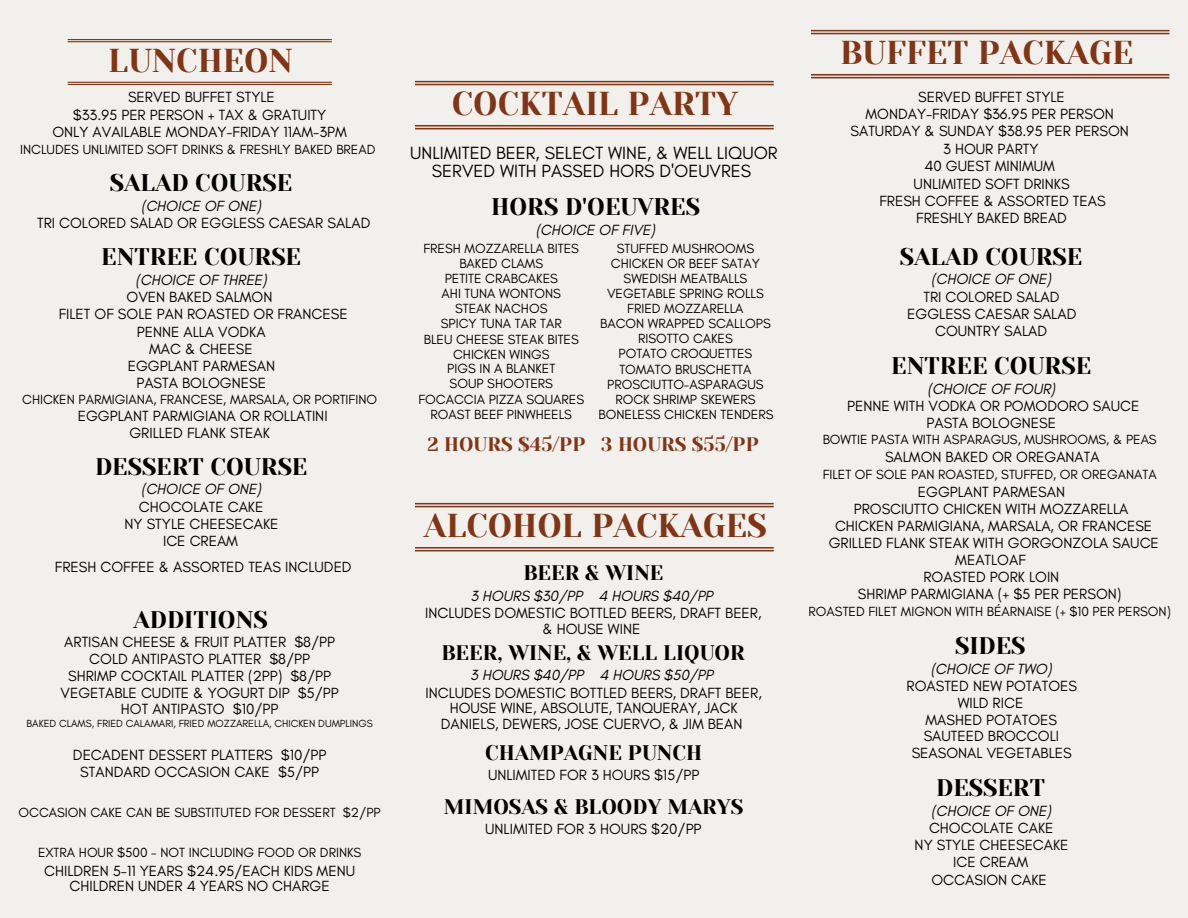
<style>
.page{position:relative;width:1188px;height:918px;background:#f1f0ed}
.page>*{position:absolute;margin:0;border:0;box-sizing:border-box;transform-origin:0 0}
.t1{font:33px "Yeseva One";color:#813514}
.t2{font:24px "Yeseva One";color:#000}
.t3{font:21px "Yeseva One";color:#000}
.t4{font:19.5px "Yeseva One";color:#813514}
.t5{font:18px/18px "Glacial Indifference";color:#000;text-align:center}
.t6{font:15px/17.2px "Glacial Indifference";color:#000;text-align:center}
.t7{font:italic 15px "Glacial Indifference";color:#000}
.t8{font:13.5px/15.1px "Glacial Indifference";color:#000;text-align:center}
.t9{font:10.5px "Glacial Indifference";color:#000}
</style>
<div class="page">
<svg style="left:68px;top:39px;width:264px;height:3px"></svg>
<svg style="left:68px;top:82px;width:264px;height:3px"></svg>
<svg style="left:415px;top:547px;width:359px;height:4px"></svg>
<svg style="left:415px;top:503px;width:359px;height:4px"></svg>
<svg style="left:415px;top:125px;width:359px;height:4px"></svg>
<svg style="left:415px;top:81px;width:359px;height:4px"></svg>
<svg style="left:811px;top:74px;width:358px;height:4px"></svg>
<svg style="left:811px;top:30px;width:358px;height:4px"></svg>
<h1 class="t1" style="left:108px;top:42px;width:186px">LUNCHEON</h1>
<p class="t6" style="left:52px;top:88px;width:296px">SERVED BUFFET STYLE<br>$33.95 PER PERSON + TAX &amp; GRATUITY<br>ONLY AVAILABLE MONDAY-FRIDAY 11AM-3PM</p>
<p class="t8" style="left:20px;top:142px;width:357px">INCLUDES UNLIMITED SOFT DRINKS &amp; FRESHLY BAKED BREAD</p>
<h2 class="t2" style="left:110px;top:169px;width:184px">SALAD COURSE</h2>
<p class="t7" style="left:141px;top:197px;width:122px">(CHOICE OF ONE)</p>
<p class="t6" style="left:37px;top:214px;width:335px">TRI COLORED SALAD OR EGGLESS CAESAR SALAD</p>
<h2 class="t2" style="left:101px;top:243px;width:201px">ENTREE COURSE</h2>
<p class="t7" style="left:136px;top:271px;width:133px">(CHOICE OF THREE)</p>
<p class="t6" style="left:59px;top:288px;width:290px">OVEN BAKED SALMON<br>FILET OF SOLE PAN ROASTED OR FRANCESE<br>PENNE ALLA VODKA<br>MAC &amp; CHEESE</p>
<p class="t6" style="left:136px;top:374px;width:131px">PASTA BOLOGNESE</p>
<p class="t8" style="left:22px;top:392px;width:356px">CHICKEN PARMIGIANA, FRANCESE, MARSALA, OR PORTIFINO</p>
<p class="t6" style="left:78px;top:407px;width:251px">EGGPLANT PARMIGIANA OR ROLLATINI<br>GRILLED FLANK STEAK</p>
<h2 class="t2" style="left:95px;top:453px;width:214px">DESSERT COURSE</h2>
<p class="t7" style="left:141px;top:480px;width:122px">(CHOICE OF ONE)</p>
<p class="t6" style="left:125px;top:498px;width:155px">CHOCOLATE CAKE<br>NY STYLE CHEESECAKE<br>ICE CREAM</p>
<p class="t6" style="left:55px;top:558px;width:298px">FRESH COFFEE &amp; ASSORTED TEAS INCLUDED</p>
<h2 class="t2" style="left:134px;top:606px;width:136px">ADDITIONS</h2>
<p class="t6" style="left:61px;top:634px;width:280px;line-height:16.8px">ARTISAN CHEESE &amp; FRUIT PLATTER $8/PP<br>COLD ANTIPASTO PLATTER $8/PP<br>SHRIMP COCKTAIL PLATTER (2PP) $8/PP<br>VEGETABLE CUDITE &amp; YOGURT DIP $5/PP<br>HOT ANTIPASTO $10/PP</p>
<p class="t9" style="left:27px;top:717px;width:348px">BAKED CLAMS, FRIED CALAMARI, FRIED MOZZARELLA, CHICKEN DUMPLINGS</p>
<p class="t6" style="left:73px;top:746px;width:255px">DECADENT DESSERT PLATTERS $10/PP<br>STANDARD OCCASION CAKE $5/PP</p>
<p class="t8" style="left:19px;top:804px;width:364px">OCCASION CAKE CAN BE SUBSTITUTED FOR DESSERT $2/PP</p>
<p class="t8" style="left:38px;top:845px;width:325px">EXTRA HOUR $500 - NOT INCLUDING FOOD OR DRINKS</p>
<p class="t6" style="left:44px;top:862px;width:312px;line-height:15.8px">CHILDREN 5-11 YEARS $24.95/EACH KIDS MENU<br>CHILDREN UNDER 4 YEARS NO CHARGE</p>
<p class="t6" style="left:128px;top:357px;width:149px">EGGPLANT PARMESAN</p>
<h1 class="t1" style="left:452px;top:85px;width:288px">COCKTAIL PARTY</h1>
<p class="t5" style="left:410px;top:144px;width:369px">UNLIMITED BEER, SELECT WINE, &amp; WELL LIQUOR<br>SERVED WITH PASSED HORS D'OEUVRES</p>
<h2 class="t2" style="left:491px;top:193px;width:210px">HORS D'OEUVRES</h2>
<p class="t7" style="left:536px;top:221px;width:121px">(CHOICE OF FIVE)</p>
<p class="t8" style="left:424px;top:240px;width:157px">FRESH MOZZARELLA BITES</p>
<p class="t8" style="left:617px;top:240px;width:139px">STUFFED MUSHROOMS</p>
<p class="t8" style="left:424px;top:256px;width:157px">BAKED CLAMS<br>PETITE CRABCAKES<br>AHI TUNA WONTONS<br>STEAK NACHOS<br>SPICY TUNA TAR TAR<br>BLEU CHEESE STEAK BITES<br>CHICKEN WINGS</p>
<p class="t8" style="left:600px;top:256px;width:172px">CHICKEN OR BEEF SATAY<br>SWEDISH MEATBALLS<br>VEGETABLE SPRING ROLLS<br>FRIED MOZZARELLA<br>BACON WRAPPED SCALLOPS<br>RISOTTO CAKES<br>POTATO CROQUETTES</p>
<p class="t8" style="left:447px;top:361px;width:109px">PIGS IN A BLANKET</p>
<p class="t8" style="left:619px;top:361px;width:134px">TOMATO BRUSCHETTA</p>
<p class="t8" style="left:418px;top:376px;width:167px">SOUP SHOOTERS<br>FOCACCIA PIZZA SQUARES<br>ROAST BEEF PINWHEELS</p>
<p class="t8" style="left:599px;top:376px;width:176px">PROSCIUTTO-ASPARAGUS<br>ROCK SHRIMP SKEWERS<br>BONELESS CHICKEN TENDERS</p>
<h3 class="t4" style="left:428px;top:434px;width:333px">2 HOURS $45/PP 3 HOURS $55/PP</h3>
<h1 class="t1" style="left:424px;top:507px;width:344px">ALCOHOL PACKAGES</h1>
<h3 class="t3" style="left:523px;top:561px;width:142px">BEER &amp; WINE</h3>
<p class="t7" style="left:470px;top:587px;width:244px">3 HOURS $30/PP 4 HOURS $40/PP</p>
<p class="t6" style="left:425px;top:605px;width:338px;line-height:15.8px">INCLUDES DOMESTIC BOTTLED BEERS, DRAFT BEER, &amp; HOUSE WINE</p>
<h3 class="t3" style="left:441px;top:640px;width:305px">BEER, WINE, &amp; WELL LIQUOR</h3>
<p class="t7" style="left:470px;top:665px;width:244px">3 HOURS $40/PP 4 HOURS $50/PP</p>
<p class="t6" style="left:425px;top:684px;width:338px;line-height:15.8px">INCLUDES DOMESTIC BOTTLED BEERS, DRAFT BEER,<br>HOUSE WINE, ABSOLUTE, TANQUERAY, JACK<br>DANIELS, DEWERS, JOSE CUERVO, &amp; JIM BEAN</p>
<h3 class="t3" style="left:485px;top:741px;width:219px">CHAMPAGNE PUNCH</h3>
<p class="t6" style="left:488px;top:766px;width:213px">UNLIMITED FOR 3 HOURS $15/PP</p>
<h3 class="t3" style="left:444px;top:795px;width:301px">MIMOSAS &amp; BLOODY MARYS</h3>
<p class="t6" style="left:485px;top:820px;width:218px">UNLIMITED FOR 3 HOURS $20/PP</p>
<h1 class="t1" style="left:840px;top:34px;width:295px">BUFFET PACKAGE</h1>
<p class="t6" style="left:851px;top:88px;width:280px">SERVED BUFFET STYLE<br>MONDAY-FRIDAY $36.95 PER PERSON<br>SATURDAY &amp; SUNDAY $38.95 PER PERSON<br>3 HOUR PARTY<br>40 GUEST MINIMUM<br>UNLIMITED SOFT DRINKS<br>FRESH COFFEE &amp; ASSORTED TEAS<br>FRESHLY BAKED BREAD</p>
<h2 class="t2" style="left:900px;top:243px;width:184px">SALAD COURSE</h2>
<p class="t7" style="left:931px;top:270px;width:122px">(CHOICE OF ONE)</p>
<p class="t6" style="left:907px;top:288px;width:171px">TRI COLORED SALAD<br>EGGLESS CAESAR SALAD<br>COUNTRY SALAD</p>
<h2 class="t2" style="left:891px;top:352px;width:201px">ENTREE COURSE</h2>
<p class="t7" style="left:927px;top:380px;width:129px">(CHOICE OF FOUR)</p>
<p class="t6" style="left:847px;top:397px;width:294px">PENNE WITH VODKA OR POMODORO SAUCE<br>PASTA BOLOGNESE</p>
<p class="t8" style="left:823px;top:432px;width:336px">BOWTIE PASTA WITH ASPARAGUS, MUSHROOMS, &amp; PEAS</p>
<p class="t6" style="left:885px;top:449px;width:216px">SALMON BAKED OR OREGANATA</p>
<p class="t8" style="left:823px;top:466px;width:336px">FILET OF SOLE PAN ROASTED, STUFFED, OR OREGANATA</p>
<p class="t6" style="left:829px;top:500px;width:332px">PROSCIUTTO CHICKEN WITH MOZZARELLA<br>CHICKEN PARMIGIANA, MARSALA, OR FRANCESE<br>GRILLED FLANK STEAK WITH GORGONZOLA SAUCE<br>MEATLOAF<br>ROASTED PORK LOIN<br>SHRIMP PARMIGIANA (+ $5 PER PERSON)</p>
<h2 class="t2" style="left:955px;top:633px;width:72px">SIDES</h2>
<p class="t7" style="left:931px;top:660px;width:123px">(CHOICE OF TWO)</p>
<p class="t6" style="left:907px;top:678px;width:172px;line-height:16.6px">ROASTED NEW POTATOES<br>WILD RICE<br>MASHED POTATOES<br>SAUTEED BROCCOLI<br>SEASONAL VEGETABLES</p>
<h2 class="t2" style="left:936px;top:774px;width:110px">DESSERT</h2>
<p class="t7" style="left:931px;top:801px;width:122px">(CHOICE OF ONE)</p>
<p class="t6" style="left:915px;top:819px;width:155px">CHOCOLATE CAKE<br>NY STYLE CHEESECAKE<br>ICE CREAM<br>OCCASION CAKE</p>
<p class="t6" style="left:918px;top:483px;width:149px">EGGPLANT PARMESAN</p>
<p class="t8" style="left:809px;top:603px;width:364px">ROASTED FILET MIGNON WITH BÉARNAISE (+ $10 PER PERSON)</p>
</div>
